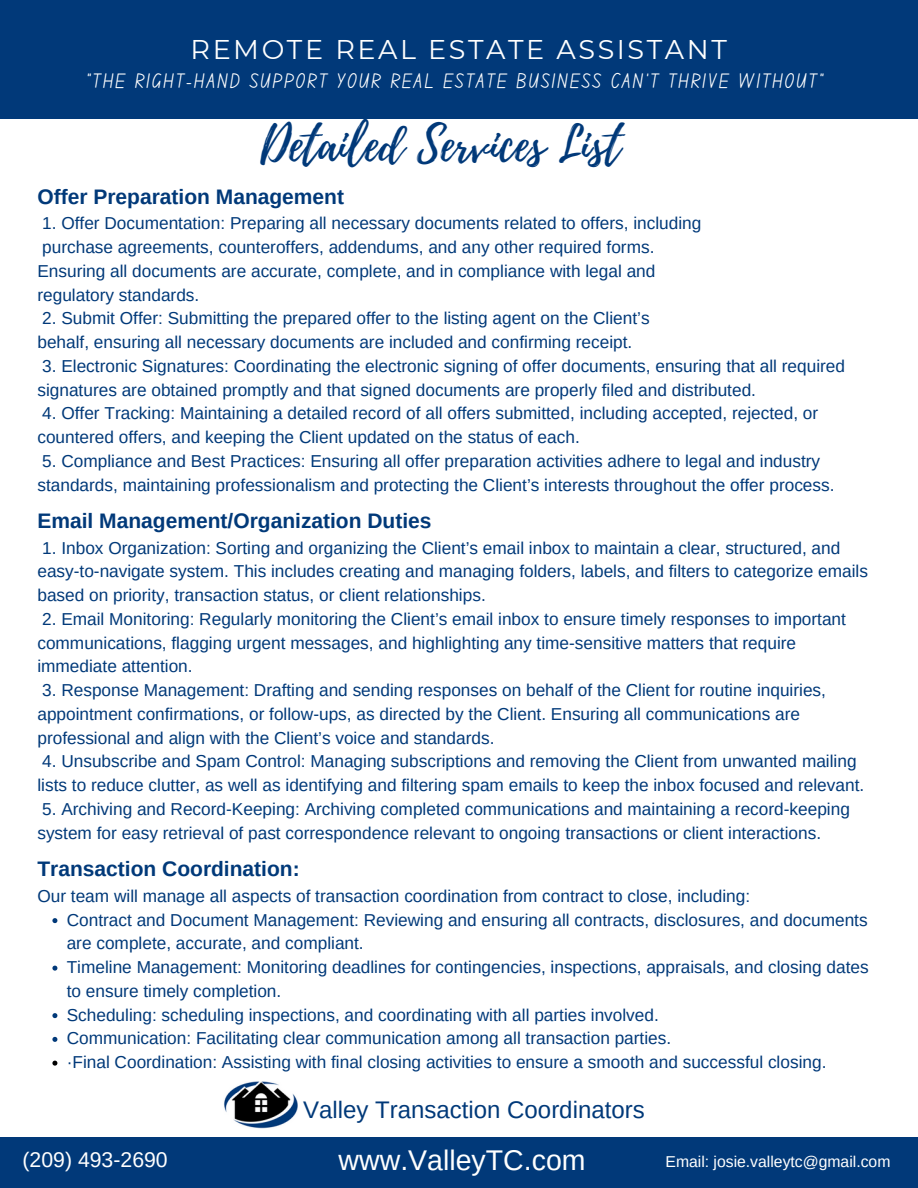
<style>
.page{position:relative;width:918px;height:1188px;background:#fff}
.page>*{position:absolute;margin:0;border:0;box-sizing:border-box;transform-origin:0 0}
.t1{font:47.25px "Playlist Script";color:#013979}
.t2{font:28.5px "Arimo";color:#fff}
.t3{font:27px "Montserrat";letter-spacing:.095em;color:#fff}
.t4{font:24px "Arimo";color:#013979}
.t5{font:21.3px "Arimo";color:#fff}
.t6{font:700 21px "Arimo";color:#013979}
.t7{font:21px "Canva School Font";letter-spacing:.095em;color:#fff}
.t8{font:17.25px/23.7px "Arimo";color:#013979}
.t9{font:15.75px "Arimo";color:#fff}
</style>
<div class="page">
<div style="left:0;top:0;width:918px;height:119px;background:#013979"></div>
<div style="left:0;top:1137px;width:918px;height:51px;background:#013979"></div>
<svg style="left:52px;top:918px;width:5px;height:5px"></svg>
<svg style="left:52px;top:966px;width:5px;height:5px"></svg>
<svg style="left:52px;top:1013px;width:5px;height:5px"></svg>
<svg style="left:52px;top:1037px;width:5px;height:5px"></svg>
<svg style="left:52px;top:1061px;width:5px;height:5px"></svg>
<img style="left:224px;top:1081px;width:74px;height:48px">
<h3 class="t3" style="left:191px;top:33px;width:538px">REMOTE REAL ESTATE ASSISTANT</h3>
<p class="t7" style="left:87px;top:72px;width:737px">“THE RIGHT-HAND SUPPORT YOUR REAL ESTATE BUSINESS CAN’T THRIVE WITHOUT”</p>
<p class="t1" style="left:261px;top:111px;width:362px">Detailed Services List</p>
<h1 class="t6" style="left:37px;top:185px;width:308px">Offer Preparation Management</h1>
<p class="t8" style="left:42px;top:212px;width:661px">1. Offer Documentation: Preparing all necessary documents related to offers, including</p>
<p class="t8" style="left:42px;top:235px;width:614px">purchase agreements, counteroffers, addendums, and any other required forms.</p>
<p class="t8" style="left:37px;top:259px;width:620px">Ensuring all documents are accurate, complete, and in compliance with legal and</p>
<p class="t8" style="left:37px;top:283px;width:163px">regulatory standards.</p>
<p class="t8" style="left:42px;top:307px;width:609px">2. Submit Offer: Submitting the prepared offer to the listing agent on the Client’s</p>
<p class="t8" style="left:37px;top:330px;width:596px">behalf, ensuring all necessary documents are included and confirming receipt.</p>
<p class="t8" style="left:37px;top:354px;width:809px">3. Electronic Signatures: Coordinating the electronic signing of offer documents, ensuring that all required signatures are obtained promptly and that signed documents are properly filed and distributed.</p>
<p class="t8" style="left:37px;top:402px;width:782px">4. Offer Tracking: Maintaining a detailed record of all offers submitted, including accepted, rejected, or countered offers, and keeping the Client updated on the status of each.</p>
<p class="t8" style="left:37px;top:449px;width:799px">5. Compliance and Best Practices: Ensuring all offer preparation activities adhere to legal and industry standards, maintaining professionalism and protecting the Client’s interests throughout the offer process.</p>
<p class="t6" style="left:37px;top:509px;width:396px">Email Management/Organization Duties</p>
<p class="t8" style="left:37px;top:536px;width:832px">1. Inbox Organization: Sorting and organizing the Client’s email inbox to maintain a clear, structured, and easy-to-navigate system. This includes creating and managing folders, labels, and filters to categorize emails based on priority, transaction status, or client relationships.</p>
<p class="t8" style="left:37px;top:607px;width:810px">2. Email Monitoring: Regularly monitoring the Client’s email inbox to ensure timely responses to important communications, flagging urgent messages, and highlighting any time-sensitive matters that require immediate attention.</p>
<p class="t8" style="left:37px;top:678px;width:790px">3. Response Management: Drafting and sending responses on behalf of the Client for routine inquiries, appointment confirmations, or follow-ups, as directed by the Client. Ensuring all communications are professional and align with the Client’s voice and standards.</p>
<p class="t8" style="left:37px;top:750px;width:828px">4. Unsubscribe and Spam Control: Managing subscriptions and removing the Client from unwanted mailing lists to reduce clutter, as well as identifying and filtering spam emails to keep the inbox focused and relevant.</p>
<p class="t8" style="left:37px;top:797px;width:814px">5. Archiving and Record-Keeping: Archiving completed communications and maintaining a record-keeping system for easy retrieval of past correspondence relevant to ongoing transactions or client interactions.</p>
<p class="t6" style="left:37px;top:857px;width:264px">Transaction Coordination:</p>
<p class="t8" style="left:37px;top:884px;width:714px">Our team will manage all aspects of transaction coordination from contract to close, including:</p>
<p class="t8" style="left:67px;top:908px;width:802px">Contract and Document Management: Reviewing and ensuring all contracts, disclosures, and documents are complete, accurate, and compliant.</p>
<p class="t8" style="left:67px;top:955px;width:803px">Timeline Management: Monitoring deadlines for contingencies, inspections, appraisals, and closing dates to ensure timely completion.</p>
<p class="t8" style="left:67px;top:1003px;width:594px">Scheduling: scheduling inspections, and coordinating with all parties involved.</p>
<p class="t8" style="left:67px;top:1027px;width:606px">Communication: Facilitating clear communication among all transaction parties.</p>
<p class="t8" style="left:67px;top:1050px;width:761px">·Final Coordination: Assisting with final closing activities to ensure a smooth and successful closing.</p>
<p class="t4" style="left:303px;top:1097px;width:343px">Valley Transaction Coordinators</p>
<h6 class="t5" style="left:23px;top:1148px;width:147px">(209) 493-2690</h6>
<p class="t2" style="left:339px;top:1144px;width:248px">www.ValleyTC.com</p>
<h4 class="t9" style="left:666px;top:1153px;width:226px">Email: josie.valleytc@gmail.com</h4>
</div>
